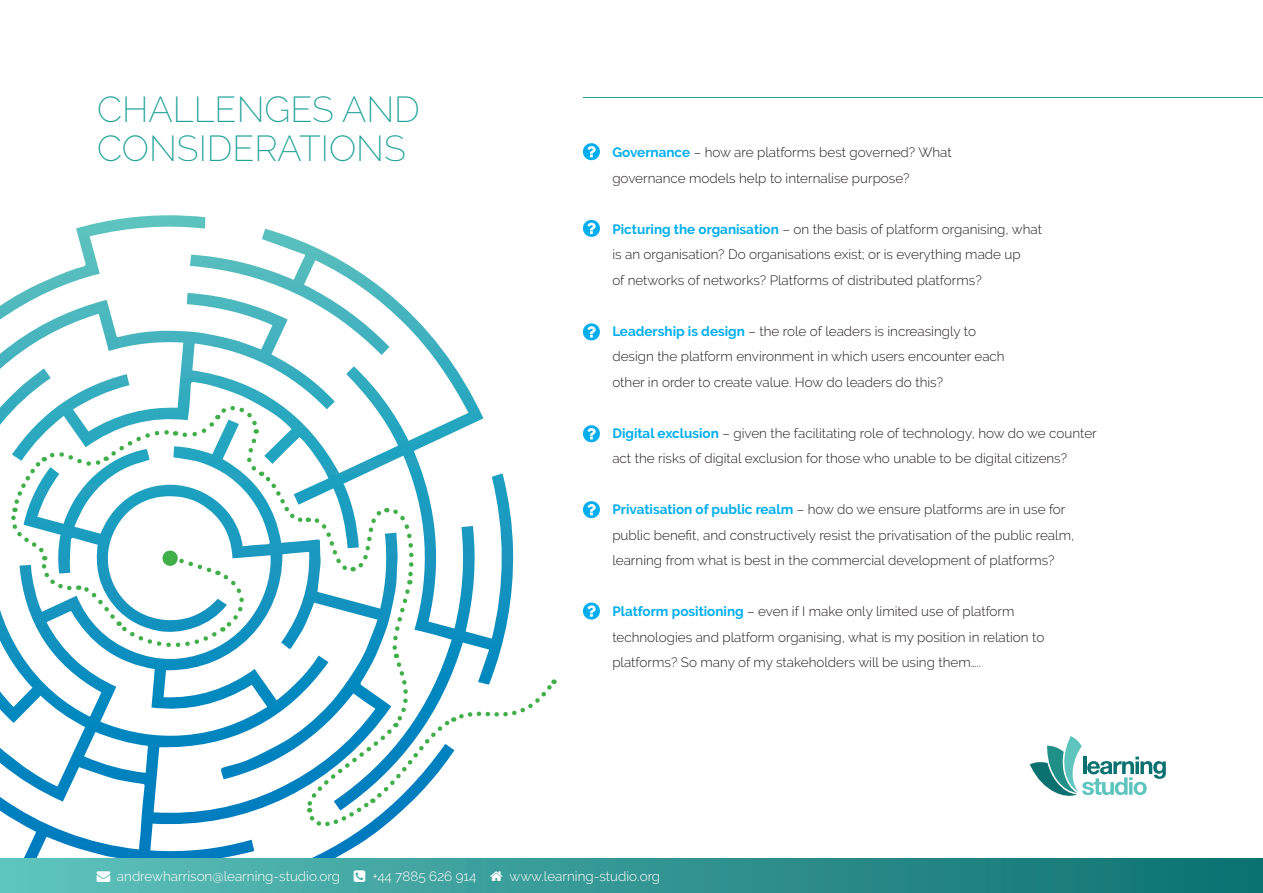
<style>
.page{position:relative;width:1263px;height:893px;background:#fff}
.page>*{position:absolute;margin:0;border:0;box-sizing:border-box;transform-origin:0 0}
.Section_Titles{font:200 36px/39px "Raleway";color:#20a299}
.t1{font:300 13.5px/25.5px "Raleway";color:#231f20}
.t2{font:300 13.5px "Raleway";color:#fff}
.s1{font-weight:700;color:#00aeef}
</style>
<div class="page">
<svg style="left:583px;top:143px;width:17px;height:17px"></svg>
<svg style="left:583px;top:220px;width:17px;height:17px"></svg>
<svg style="left:583px;top:323px;width:17px;height:17px"></svg>
<svg style="left:583px;top:425px;width:17px;height:17px"></svg>
<svg style="left:583px;top:501px;width:17px;height:17px"></svg>
<svg style="left:583px;top:603px;width:17px;height:17px"></svg>
<svg style="left:0;top:229px;width:476px;height:581px"></svg>
<svg style="left:0;top:215px;width:205px;height:105px"></svg>
<svg style="left:10px;top:403px;width:547px;height:429px"></svg>
<div style="left:0;top:859px;width:1263px;height:34px;background:linear-gradient(to right,#5fc1bc,#0c6f6f)"></div>
<svg style="left:1030px;top:736px;width:136px;height:60px"></svg>
<hr style="left:583px;top:97px;width:680px;height:1px;background:#20a299">
<svg style="left:354px;top:870px;width:11px;height:12px"></svg>
<svg style="left:490px;top:871px;width:13px;height:10px"></svg>
<p class="Section_Titles" style="left:97px;top:90px;width:324px">CHALLENGES AND<br>CONSIDERATIONS</p>
<p class="t1" style="left:612px;top:140px;width:341px"><span class="s1">Governance</span> – how are platforms best governed? What governance models help to internalise purpose?</p>
<p class="t1" style="left:612px;top:216px;width:431px"><span class="s1">Picturing the organisation</span> – on the basis of platform organising, what is an organisation? Do organisations exist; or is everything made up<br>of networks of networks? Platforms of distributed platforms?</p>
<p class="t1" style="left:612px;top:318px;width:394px"><span class="s1">Leadership is design</span> – the role of leaders is increasingly to design the platform environment in which users encounter each other in order to create value. How do leaders do this?</p>
<p class="t1" style="left:612px;top:420px;width:486px"><span class="s1">Digital exclusion</span> – given the facilitating role of technology, how do we counter act the risks of digital exclusion for those who unable to be digital citizens?</p>
<p class="t1" style="left:612px;top:497px;width:463px"><span class="s1">Privatisation of public realm</span> – how do we ensure platforms are in use for public benefit, and constructively resist the privatisation of the public realm, learning from what is best in the commercial development of platforms?</p>
<p class="t1" style="left:612px;top:599px;width:433px"><span class="s1">Platform positioning</span> – even if I make only limited use of platform technologies and platform organising, what is my position in relation to platforms? So many of my stakeholders will be using them…..</p>
<p class="t2" style="left:97px;top:869px;width:245px">→ andrewharrison@learning-studio.org</p>
<p class="t2" style="left:372px;top:869px;width:106px">+44 7885 626 914</p>
<p class="t2" style="left:509px;top:869px;width:152px">www.learning-studio.org</p>
</div>
